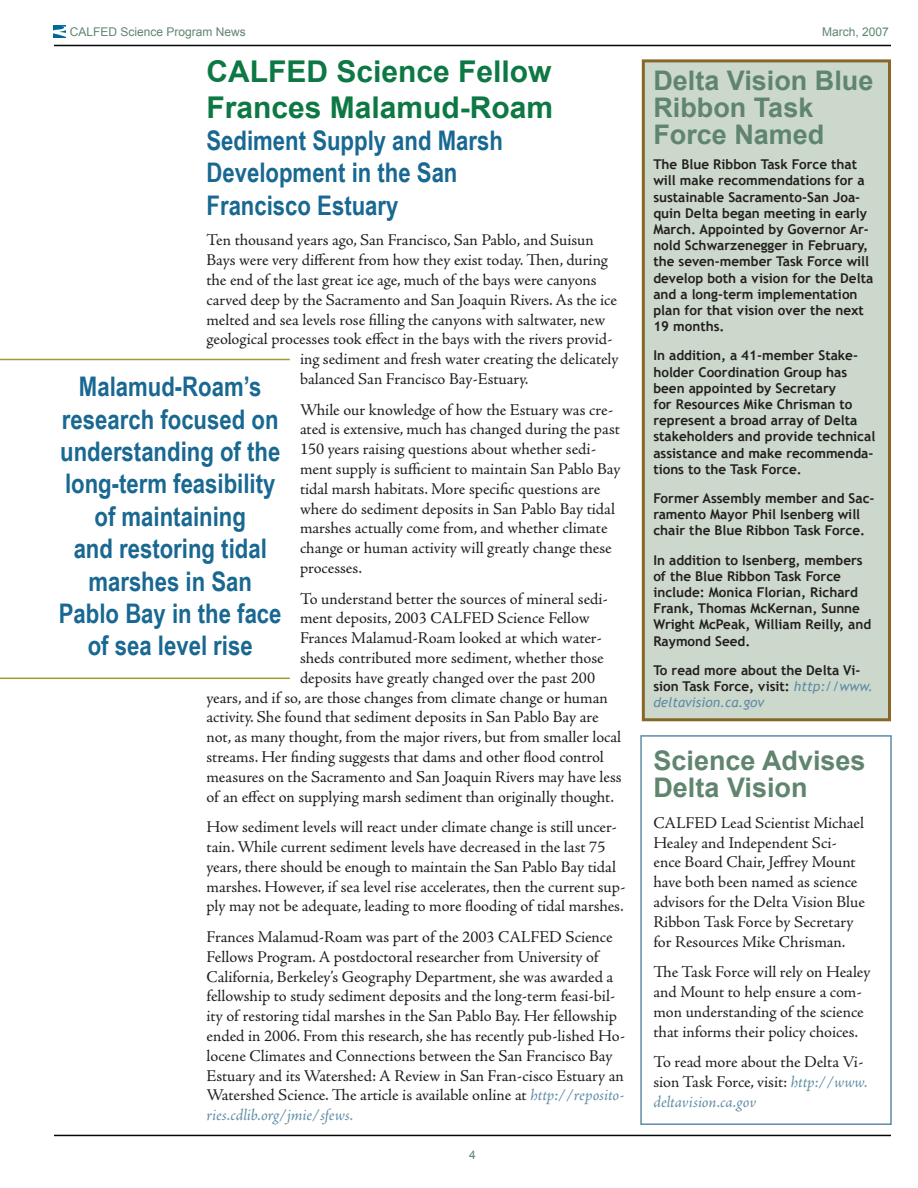
<style>
.page{position:relative;width:918px;height:1188px;background:#fff}
.page>*{position:absolute;margin:0;border:0;box-sizing:border-box;transform-origin:0 0}
.Headline{font:700 30px/36px "Arial";color:#0d7844}
.Callout{font:700 27px/32.4px "Arial Narrow";color:#196892;text-align:center}
.SidebarHead{font:700 27px/27px "Arial";color:#60856f}
.SubHead{font:700 27px/32.4px "Arial Narrow";color:#196892}
.Paragraph{font:16.5px/19.8px "Adobe Jenson Pro";letter-spacing:-.005em;color:#231f20}
.SideBarParagraph_spa{font:700 13.5px/16.2px "Trebuchet MS";color:#231f20}
.t1{font:12px "Arial";color:#60856f}
.s1{font-style:italic;color:#5f8ca6}
.s2{font-weight:400;font-style:italic;color:#5f8ca6}
</style>
<div class="page">
<hr style="left:54px;top:1135px;width:837px;height:1px;background:#050706">
<hr style="left:54px;top:45px;width:837px;height:1px;background:#050706">
<svg style="left:54px;top:25px;width:12px;height:12px"></svg>
<hr style="left:0;top:359px;width:290px;height:1px;background:#a29a34">
<hr style="left:0;top:678px;width:290px;height:1px;background:#a29a34">
<div style="left:640px;top:735px;width:252px;height:390px;border:2px solid #5f8ca6"></div>
<div style="left:643px;top:61px;width:247px;height:659px;background:#ccd8cb"></div>
<div style="left:642px;top:59px;width:249px;height:662px;border:3px solid #866728"></div>
<p class="t1" style="left:70px;top:25px;width:178px">CALFED Science Program News</p>
<p class="t1" style="left:822px;top:25px;width:68px">March, 2007</p>
<p class="Headline" style="left:207px;top:53px;width:348px">CALFED Science Fellow<br>Frances Malamud-Roam</p>
<p class="SubHead" style="left:207px;top:124px;width:298px">Sediment Supply and Marsh<br>Development in the San<br>Francisco Estuary</p>
<p class="Paragraph" style="left:207px;top:231px;width:389px">Ten thousand years ago, San Francisco, San Pablo, and Suisun</p>
<p class="Paragraph" style="left:207px;top:250px;width:403px">Bays were very different from how they exist today. Then, during</p>
<p class="Paragraph" style="left:207px;top:270px;width:392px">the end of the last great ice age, much of the bays were canyons</p>
<p class="Paragraph" style="left:207px;top:290px;width:412px">carved deep by the Sacramento and San Joaquin Rivers. As the ice</p>
<p class="Paragraph" style="left:207px;top:310px;width:400px">melted and sea levels rose filling the canyons with saltwater, new</p>
<p class="Paragraph" style="left:207px;top:330px;width:407px">geological processes took effect in the bays with the rivers provid-</p>
<p class="Paragraph" style="left:300px;top:349px;width:320px">ing sediment and fresh water creating the delicately</p>
<p class="Paragraph" style="left:300px;top:369px;width:230px">balanced San Francisco Bay-Estuary.</p>
<p class="Paragraph" style="left:300px;top:400px;width:322px">While our knowledge of how the Estuary was cre&shy;ated is extensive, much has changed during the past 150 years raising questions about whether sedi&shy;ment supply is sufficient to maintain San Pablo Bay tidal marsh habitats. More specific questions are where do sediment deposits in San Pablo Bay tidal marshes actually come from, and whether climate change or human activity will greatly change these processes.</p>
<p class="Paragraph" style="left:300px;top:589px;width:309px">To understand better the sources of mineral sedi-</p>
<p class="Paragraph" style="left:300px;top:609px;width:291px">ment deposits, 2003 CALFED Science Fellow</p>
<p class="Paragraph" style="left:300px;top:628px;width:303px">Frances Malamud-Roam looked at which water-</p>
<p class="Paragraph" style="left:300px;top:648px;width:305px">sheds contributed more sediment, whether those</p>
<p class="Paragraph" style="left:300px;top:668px;width:297px">deposits have greatly changed over the past 200</p>
<p class="Paragraph" style="left:207px;top:688px;width:403px">years, and if so, are those changes from climate change or human</p>
<p class="Paragraph" style="left:207px;top:708px;width:394px">activity. She found that sediment deposits in San Pablo Bay are</p>
<p class="Paragraph" style="left:207px;top:727px;width:416px">not, as many thought, from the major rivers, but from smaller local</p>
<p class="Paragraph" style="left:207px;top:747px;width:399px">streams. Her finding suggests that dams and other flood control</p>
<p class="Paragraph" style="left:207px;top:767px;width:417px">measures on the Sacramento and San Joaquin Rivers may have less</p>
<p class="Paragraph" style="left:207px;top:787px;width:409px">of an effect on supplying marsh sediment than originally thought.</p>
<p class="Paragraph" style="left:207px;top:817px;width:420px">How sediment levels will react under climate change is still uncer&shy;tain. While current sediment levels have decreased in the last 75 years, there should be enough to maintain the San Pablo Bay tidal marshes. However, if sea level rise accelerates, then the current sup&shy;ply may not be adequate, leading to more flooding of tidal marshes.</p>
<p class="Paragraph" style="left:207px;top:927px;width:420px">Frances Malamud-Roam was part of the 2003 CALFED Science Fellows Program. A postdoctoral researcher from University of California, Berkeley’s Geography Department, she was awarded a fellowship to study sediment deposits and the long-term feasi-bil&shy;ity of restoring tidal marshes in the San Pablo Bay. Her fellowship ended in 2006. From this research, she has recently pub-lished Ho&shy;locene Climates and Connections between the San Francisco Bay Estuary and its Watershed: A Review in San Fran-cisco Estuary an Watershed Science. The article is available online at <span class="s1">http://reposito&shy;ries.cdlib.org/jmie/sfews.</span></p>
<p class="SidebarHead" style="left:653px;top:67px;width:222px">Delta Vision Blue<br>Ribbon Task<br>Force Named</p>
<p class="SideBarParagraph_spa" style="left:653px;top:156px;width:221px">The Blue Ribbon Task Force that will make recommendations for a sustainable Sacramento-San Joa&shy;quin Delta began meeting in early<br>March. Appointed by Governor Ar&shy;nold Schwarzenegger in February, the seven-member Task Force will develop both a vision for the Delta and a long-term implementation plan for that vision over the next<br>19 months.</p>
<p class="SideBarParagraph_spa" style="left:653px;top:348px;width:224px">In addition, a 41-member Stake&shy;holder Coordination Group has been appointed by Secretary<br>for Resources Mike Chrisman to represent a broad array of Delta stakeholders and provide technical assistance and make recommenda&shy;tions to the Task Force.</p>
<p class="SideBarParagraph_spa" style="left:653px;top:490px;width:223px">Former Assembly member and Sac&shy;ramento Mayor Phil Isenberg will chair the Blue Ribbon Task Force.</p>
<p class="SideBarParagraph_spa" style="left:653px;top:552px;width:219px">In addition to Isenberg, members of the Blue Ribbon Task Force include: Monica Florian, Richard<br>Frank, Thomas McKernan, Sunne<br>Wright McPeak, William Reilly, and<br>Raymond Seed.</p>
<p class="SideBarParagraph_spa" style="left:653px;top:662px;width:221px">To read more about the Delta Vi&shy;sion Task Force, visit: <span class="s2">http://www. deltavision.ca.gov</span></p>
<p class="Callout" style="left:59px;top:370px;width:224px">Malamud-Roam’s research focused on understanding of the long-term feasibility of maintaining<br>and restoring tidal marshes in San<br>Pablo Bay in the face of sea level rise</p>
<p class="SidebarHead" style="left:653px;top:747px;width:214px">Science Advises<br>Delta Vision</p>
<p class="Paragraph" style="left:653px;top:813px;width:213px">CALFED Lead Scientist Michael<br>Healey and Independent Sci&shy;ence Board Chair, Jeffrey Mount have both been named as science advisors for the Delta Vision Blue<br>Ribbon Task Force by Secretary for Resources Mike Chrisman.</p>
<p class="Paragraph" style="left:653px;top:962px;width:219px">The Task Force will rely on Healey and Mount to help ensure a com&shy;mon understanding of the science that informs their policy choices.</p>
<p class="Paragraph" style="left:653px;top:1052px;width:216px">To read more about the Delta Vi&shy;sion Task Force, visit: <span class="s1">http://www. deltavision.ca.gov</span></p>
</div>
